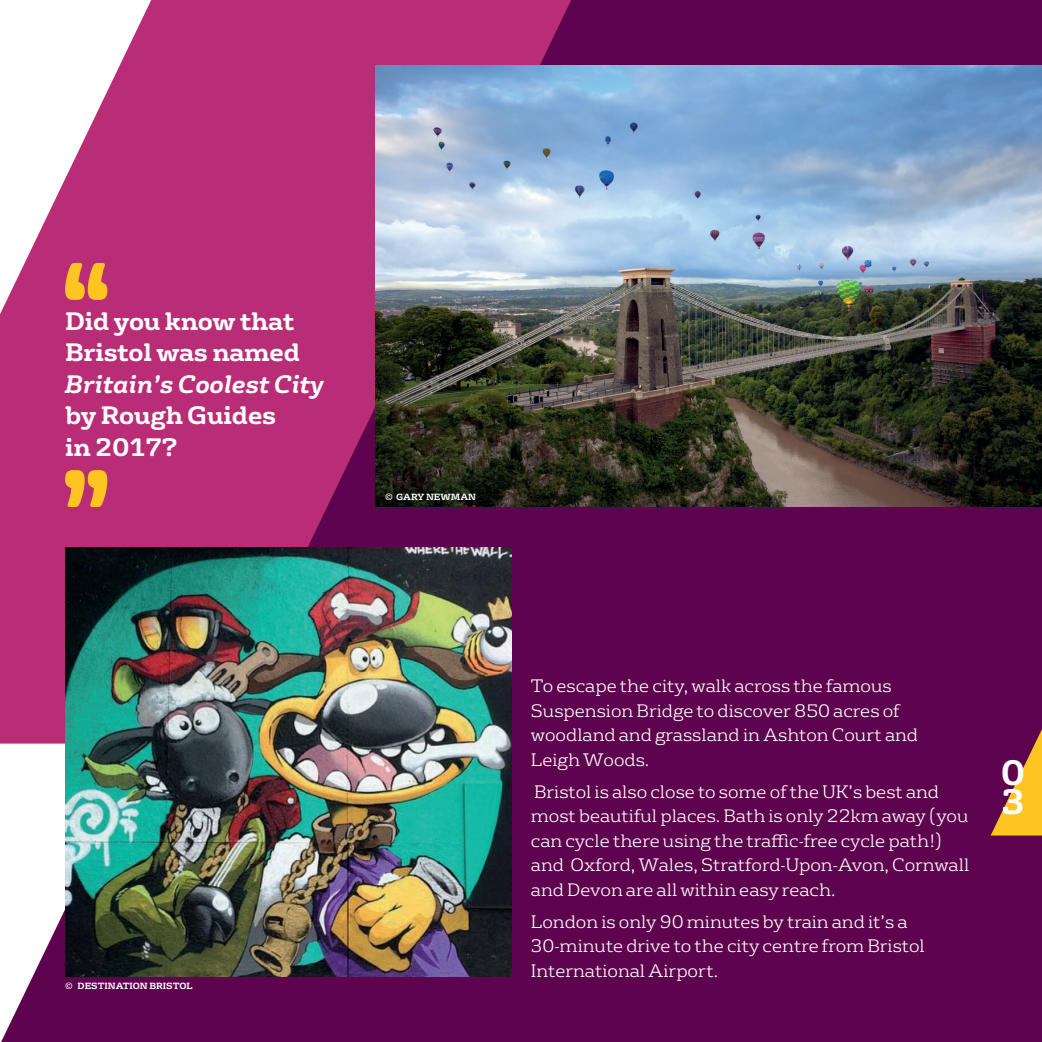
<style>
.page{position:relative;width:1042px;height:1042px;background:#fff}
.page>*{position:absolute;margin:0;border:0;box-sizing:border-box;transform-origin:0 0}
.t1{font:700 34.3px/29.4px "FS Rufus";color:#fff}
.t2{font:700 24.5px/31.5px "FS Rufus";letter-spacing:-.01em;color:#fff}
.t3{font:300 17.5px/24.5px "FS Rufus";color:#fff}
.t4{font:700 8.75px "FS Rufus";color:#fff}
.s1{font-style:italic}
.s2{font-weight:300}
</style>
<div class="page">
<div style="left:1px;top:0;width:1041px;height:1042px;background:#5e034e"></div>
<svg style="left:990px;top:729px;width:52px;height:106px;background:#ac6138"></svg>
<svg style="left:0;top:0;width:571px;height:743px;background:#b63c7f"></svg>
<svg style="left:65px;top:263px;width:42px;height:37px;background:#e8953c"></svg>
<svg style="left:65px;top:470px;width:42px;height:37px;background:#e8953c"></svg>
<img style="left:65px;top:547px;width:446px;height:430px">
<img style="left:376px;top:65px;width:666px;height:442px">
<p class="t2" style="left:65px;top:303px;width:260px">Did you know that<br>Bristol was named<br><span class="s1">Britain’s Coolest City </span>by Rough Guides<br>in 2017?</p>
<p class="t4" style="left:385px;top:489px;width:92px"><span class="s2">©</span> GARY NEWMAN</p>
<p class="t4" style="left:65px;top:978px;width:129px"><span class="s2">©</span> DESTINATION BRISTOL</p>
<p class="t3" style="left:531px;top:672px;width:389px">To escape the city, walk across the famous Suspension Bridge to discover 850 acres of woodland and grassland in Ashton Court and Leigh Woods.</p>
<p class="t3" style="left:531px;top:778px;width:440px">Bristol is also close to some of the UK’s best and most beautiful places. Bath is only 22km away (you can cycle there using the traffic-free cycle path!) and Oxford, Wales, Stratford-Upon-Avon, Cornwall and Devon are all within easy reach.</p>
<p class="t3" style="left:531px;top:908px;width:395px">London is only 90 minutes by train and it’s a<br>30-minute drive to the city centre from Bristol<br>International Airport.</p>
<p class="t1" style="left:1001px;top:755px;width:26px">0<br>3</p>
</div>
